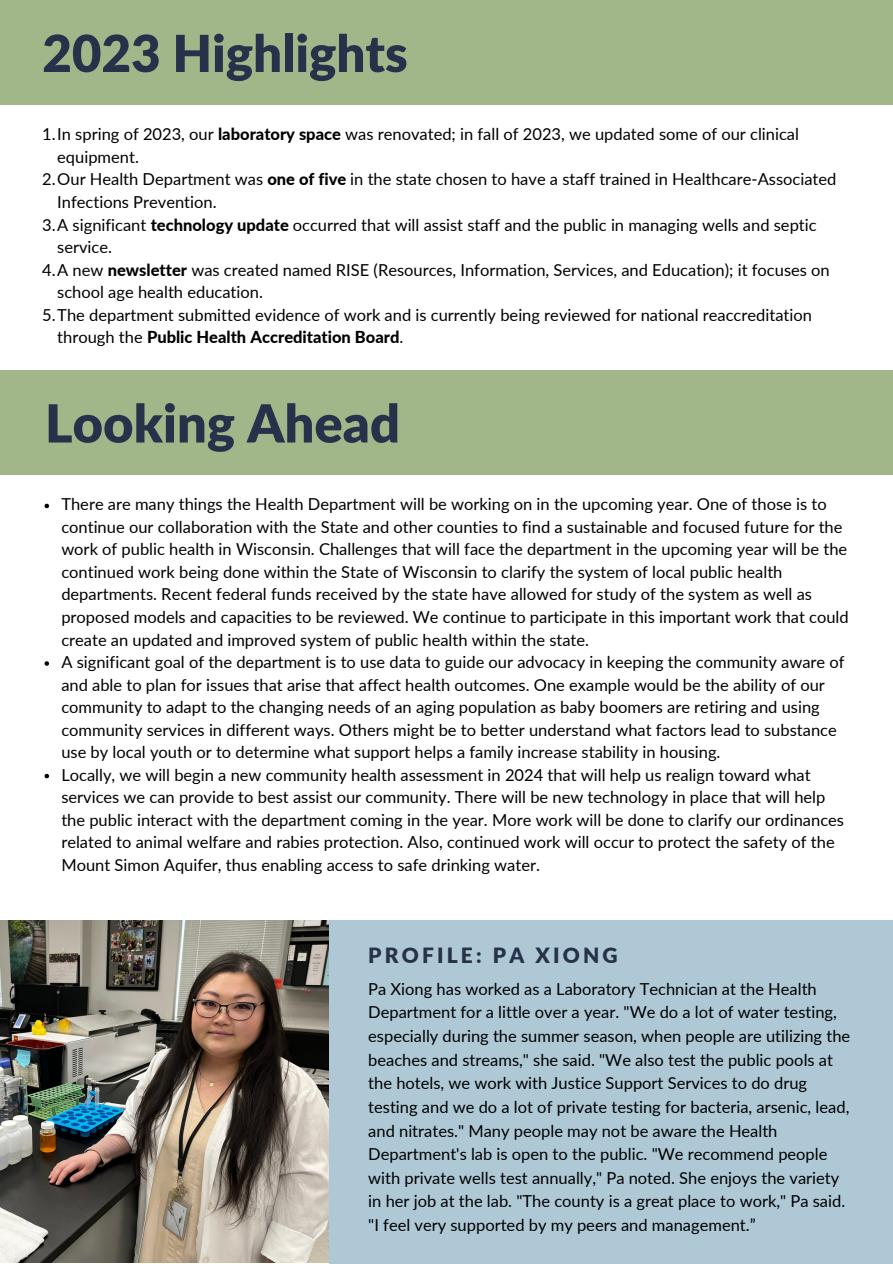
<style>
.page{position:relative;width:893px;height:1264px;background:#fff}
.page>*{position:absolute;margin:0;border:0;box-sizing:border-box;transform-origin:0 0}
.t1{font:900 52.5px "Lato";color:#27324a}
.t2{font:900 51px "Lato";color:#27324a}
.t3{font:900 21px "Lato";letter-spacing:.15em;color:#27324a}
.t4{font:16.5px/22.5px "Lato";color:#000}
.s1{font-weight:800}
</style>
<div class="page">
<div style="left:0;top:370px;width:892px;height:104px;background:#a1b78a"></div>
<div style="left:0;top:0;width:892px;height:105px;background:#a1b78a"></div>
<svg style="left:45px;top:503px;width:4px;height:5px"></svg>
<svg style="left:45px;top:661px;width:4px;height:4px"></svg>
<svg style="left:45px;top:773px;width:4px;height:5px"></svg>
<img style="left:0;top:920px;width:329px;height:342px">
<div style="left:329px;top:920px;width:563px;height:343px;background:#aec8d5"></div>
<p class="t2" style="left:42px;top:22px;width:367px">2023 Highlights</p>
<p class="t4" style="left:57px;top:123px;width:743px;text-indent:-15px">1.In spring of 2023, our <span class="s1">laboratory space</span> was renovated; in fall of 2023, we updated some of our clinical equipment.</p>
<h1 class="t4" style="left:57px;top:168px;width:780px;text-indent:-15px">2.Our Health Department was <span class="s1">one of five</span> in the state chosen to have a staff trained in Healthcare-Associated<br>Infections Prevention.</h1>
<p class="t4" style="left:57px;top:213px;width:760px;text-indent:-15px">3.A significant <span class="s1">technology update</span> occurred that will assist staff and the public in managing wells and septic service.</p>
<p class="t4" style="left:57px;top:258px;width:774px;text-indent:-15px">4.A new <span class="s1">newsletter</span> was created named RISE (Resources, Information, Services, and Education); it focuses on school age health education.</p>
<p class="t4" style="left:57px;top:303px;width:756px;text-indent:-15px">5.The department submitted evidence of work and is currently being reviewed for national reaccreditation through the <span class="s1">Public Health Accreditation Board</span>.</p>
<h1 class="t1" style="left:45px;top:390px;width:356px">Looking Ahead</h1>
<p class="t4" style="left:61px;top:493px;width:788px">There are many things the Health Department will be working on in the upcoming year. One of those is to continue our collaboration with the State and other counties to find a sustainable and focused future for the work of public health in Wisconsin. Challenges that will face the department in the upcoming year will be the continued work being done within the State of Wisconsin to clarify the system of local public health departments. Recent federal funds received by the state have allowed for study of the system as well as proposed models and capacities to be reviewed. We continue to participate in this important work that could create an updated and improved system of public health within the state.</p>
<p class="t4" style="left:61px;top:650px;width:784px">A significant goal of the department is to use data to guide our advocacy in keeping the community aware of and able to plan for issues that arise that affect health outcomes. One example would be the ability of our community to adapt to the changing needs of an aging population as baby boomers are retiring and using community services in different ways. Others might be to better understand what factors lead to substance use by local youth or to determine what support helps a family increase stability in housing.</p>
<p class="t4" style="left:61px;top:763px;width:784px">Locally, we will begin a new community health assessment in 2024 that will help us realign toward what services we can provide to best assist our community. There will be new technology in place that will help the public interact with the department coming in the year. More work will be done to clarify our ordinances related to animal welfare and rabies protection. Also, continued work will occur to protect the safety of the Mount Simon Aquifer, thus enabling access to safe drinking water.</p>
<h2 class="t3" style="left:368px;top:942px;width:251px">PROFILE: PA XIONG</h2>
<p class="t4" style="left:368px;top:976px;width:483px;line-height:23.7px">Pa Xiong has worked as a Laboratory Technician at the Health Department for a little over a year. "We do a lot of water testing, especially during the summer season, when people are utilizing the beaches and streams," she said. "We also test the public pools at the hotels, we work with Justice Support Services to do drug testing and we do a lot of private testing for bacteria, arsenic, lead, and nitrates." Many people may not be aware the Health Department's lab is open to the public. "We recommend people with private wells test annually," Pa noted. She enjoys the variety in her job at the lab. "The county is a great place to work," Pa said. "I feel very supported by my peers and management.”</p>
</div>
